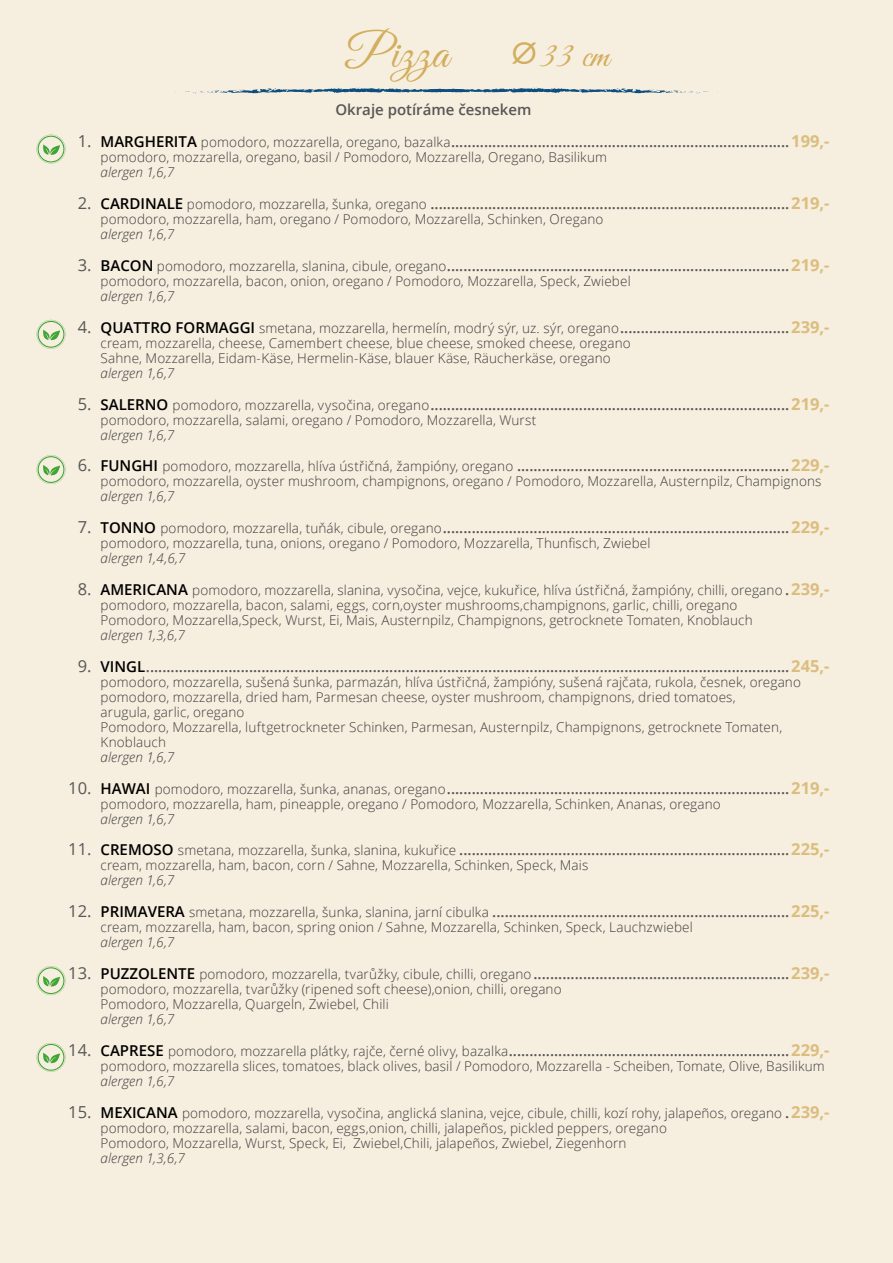
<style>
.page{position:relative;width:893px;height:1263px;background:#f6eedf}
.page>*{position:absolute;margin:0;border:0;box-sizing:border-box;transform-origin:0 0}
.t1{font:48px "Great Vibes";color:#d2ae5d}
.t2{font:36px "Great Vibes";color:#d2ae5d}
.t3{font:600 15px "Open Sans";color:#575756}
.t4{font:300 13.5px/15px "Open Sans";letter-spacing:.01em;color:#3c3c3b}
.t5{font:italic 300 13.5px "Open Sans";letter-spacing:.005em;color:#3c3c3b}
.s1{font-weight:400;font-size:16.5px}
.s2{color:#000}
.s3{font-weight:300;font-size:13.5px;color:#3c3c3b}
.s4{font-weight:700;font-size:16.5px;color:#dbbe7e}
.s5{font-weight:400;font-size:16.5px;color:#575756}
.s6{font-weight:600;font-size:15px;color:#000}
.s7{font-weight:600;font-size:15px;color:#575756}
</style>
<div class="page">
<svg style="left:185px;top:88px;width:523px;height:6px"></svg>
<svg style="left:37px;top:135px;width:28px;height:28px"></svg>
<svg style="left:37px;top:320px;width:28px;height:29px"></svg>
<svg style="left:37px;top:455px;width:28px;height:29px"></svg>
<svg style="left:37px;top:1043px;width:28px;height:29px"></svg>
<svg style="left:37px;top:966px;width:28px;height:29px"></svg>
<h1 class="t1" style="left:346px;top:27px;width:104px">Pizza</h1>
<h2 class="t2" style="left:509px;top:35px;width:102px">⌀33 cm</h2>
<p class="t3" style="left:335px;top:99px;width:198px">Okraje potíráme česnekem</p>
<p class="t3" style="left:78px;top:132px;width:753px"><span class="s1">1.</span> <span class="s2">MARGHERITA</span> <span class="s3">pomodoro, mozzarella, oregano, bazalka</span>..................................................................................<span class="s4">199,-</span></p>
<p class="t4" style="left:101px;top:150px;width:508px">pomodoro, mozzarella, oregano, basil / Pomodoro, Mozzarella, Oregano, Basilikum</p>
<p class="t5" style="left:101px;top:163px;width:75px">alergen 1,6,7</p>
<p class="t3" style="left:78px;top:193px;width:753px"><span class="s1">2.</span> <span class="s2">CARDINALE</span> <span class="s3">pomodoro, mozzarella, šunka, oregano</span> .......................................................................................<span class="s4">219,-</span></p>
<p class="t4" style="left:101px;top:211px;width:504px">pomodoro, mozzarella, ham, oregano / Pomodoro, Mozzarella, Schinken, Oregano</p>
<p class="t5" style="left:101px;top:225px;width:75px">alergen 1,6,7</p>
<p class="t3" style="left:78px;top:255px;width:753px"><span class="s1">3.</span> <span class="s2">BACON</span> <span class="s3">pomodoro, mozzarella, slanina, cibule, oregano</span>...................................................................................<span class="s4">219,-</span></p>
<p class="t4" style="left:101px;top:273px;width:532px">pomodoro, mozzarella, bacon, onion, oregano / Pomodoro, Mozzarella, Speck, Zwiebel</p>
<p class="t5" style="left:101px;top:287px;width:75px">alergen 1,6,7</p>
<p class="t4" style="left:101px;top:320px;width:731px;text-indent:-23px"><span class="s5">4.</span> <span class="s6">QUATTRO FORMAGGI</span> smetana, mozzarella, hermelín, modrý sýr, uz. sýr, oregano<span class="s7">.........................................</span><span class="s4">239,- </span>cream, mozzarella, cheese, Camembert cheese, blue cheese, smoked cheese, oregano<br>Sahne, Mozzarella, Eidam-Käse, Hermelin-Käse, blauer Käse, Räucherkäse, oregano</p>
<p class="t5" style="left:101px;top:363px;width:75px">alergen 1,6,7</p>
<p class="t3" style="left:78px;top:394px;width:753px"><span class="s1">5.</span> <span class="s2">SALERNO</span> <span class="s3">pomodoro, mozzarella, vysočina, oregano</span>.......................................................................................<span class="s4">219,-</span></p>
<p class="t4" style="left:101px;top:412px;width:437px">pomodoro, mozzarella, salami, oregano / Pomodoro, Mozzarella, Wurst</p>
<p class="t5" style="left:101px;top:425px;width:75px">alergen 1,6,7</p>
<p class="t3" style="left:78px;top:456px;width:753px"><span class="s1">6.</span> <span class="s2">FUNGHI</span> <span class="s3">pomodoro, mozzarella, hlíva ústřičná, žampióny, oregano</span> ..................................................................<span class="s4">229,-</span></p>
<p class="t4" style="left:101px;top:474px;width:722px">pomodoro, mozzarella, oyster mushroom, champignons, oregano / Pomodoro, Mozzarella, Austernpilz, Champignons</p>
<p class="t5" style="left:101px;top:487px;width:75px">alergen 1,6,7</p>
<p class="t3" style="left:78px;top:517px;width:753px"><span class="s1">7.</span> <span class="s2">TONNO</span> <span class="s3">pomodoro, mozzarella, tuňák, cibule, oregano</span>....................................................................................<span class="s4">229,-</span></p>
<p class="t4" style="left:101px;top:535px;width:551px">pomodoro, mozzarella, tuna, onions, oregano / Pomodoro, Mozzarella, Thunfisch, Zwiebel</p>
<p class="t5" style="left:101px;top:549px;width:86px">alergen 1,4,6,7</p>
<p class="t4" style="left:101px;top:582px;width:731px;text-indent:-23px"><span class="s5">8.</span> <span class="s6">AMERICANA</span> pomodoro, mozzarella, slanina, vysočina, vejce, kukuřice, hlíva ústřičná, žampióny, chilli, oregano <span class="s7">.</span><span class="s4">239,- </span>pomodoro, mozzarella, bacon, salami, eggs, corn,oyster mushrooms,champignons, garlic, chilli, oregano<br>Pomodoro, Mozzarella,Speck, Wurst, Ei, Mais, Austernpilz, Champignons, getrocknete Tomaten, Knoblauch</p>
<p class="t5" style="left:101px;top:626px;width:86px">alergen 1,3,6,7</p>
<p class="t3" style="left:78px;top:656px;width:753px"><span class="s1">9.</span> <span class="s2">VINGL</span>............................................................................................................................................................<span class="s4">245,-</span></p>
<p class="t4" style="left:101px;top:674px;width:702px">pomodoro, mozzarella, sušená šunka, parmazán, hlíva ústřičná, žampióny, sušená rajčata, rukola, česnek, oregano pomodoro, mozzarella, dried ham, Parmesan cheese, oyster mushroom, champignons, dried tomatoes,<br>arugula, garlic, oregano<br>Pomodoro, Mozzarella, luftgetrockneter Schinken, Parmesan, Austernpilz, Champignons, getrocknete Tomaten, Knoblauch</p>
<p class="t5" style="left:101px;top:747px;width:75px">alergen 1,6,7</p>
<p class="t3" style="left:68px;top:778px;width:763px"><span class="s1">10.</span> <span class="s2">HAWAI</span> <span class="s3">pomodoro, mozzarella, šunka, ananas, oregano</span>...................................................................................<span class="s4">219,-</span></p>
<p class="t4" style="left:101px;top:796px;width:622px">pomodoro, mozzarella, ham, pineapple, oregano / Pomodoro, Mozzarella, Schinken, Ananas, oregano</p>
<p class="t5" style="left:101px;top:809px;width:75px">alergen 1,6,7</p>
<p class="t3" style="left:68px;top:840px;width:763px"><span class="s1">11.</span> <span class="s2">CREMOSO</span> <span class="s3">smetana, mozzarella, šunka, slanina, kukuřice</span> ................................................................................<span class="s4">225,-</span></p>
<p class="t4" style="left:101px;top:858px;width:489px">cream, mozzarella, ham, bacon, corn / Sahne, Mozzarella, Schinken, Speck, Mais</p>
<p class="t5" style="left:101px;top:871px;width:75px">alergen 1,6,7</p>
<p class="t3" style="left:68px;top:901px;width:763px"><span class="s1">12.</span> <span class="s2">PRIMAVERA</span> <span class="s3">smetana, mozzarella, šunka, slanina, jarní cibulka</span> ........................................................................<span class="s4">225,-</span></p>
<p class="t4" style="left:101px;top:919px;width:594px">cream, mozzarella, ham, bacon, spring onion / Sahne, Mozzarella, Schinken, Speck, Lauchzwiebel</p>
<p class="t5" style="left:101px;top:933px;width:75px">alergen 1,6,7</p>
<p class="t3" style="left:68px;top:963px;width:763px"><span class="s1">13.</span> <span class="s2">PUZZOLENTE</span> <span class="s3">pomodoro, mozzarella, tvarůžky, cibule, chilli, oregano</span> ..............................................................<span class="s4">239,-</span></p>
<p class="t4" style="left:101px;top:981px;width:463px">pomodoro, mozzarella, tvarůžky (ripened soft cheese),onion, chilli, oregano<br>Pomodoro, Mozzarella, Quargeln, Zwiebel, Chili</p>
<p class="t5" style="left:101px;top:1010px;width:75px">alergen 1,6,7</p>
<p class="t3" style="left:68px;top:1040px;width:763px"><span class="s1">14.</span> <span class="s2">CAPRESE</span> <span class="s3">pomodoro, mozzarella plátky, rajče, černé olivy, bazalka</span>....................................................................<span class="s4">229,-</span></p>
<p class="t4" style="left:101px;top:1058px;width:726px">pomodoro, mozzarella slices, tomatoes, black olives, basil / Pomodoro, Mozzarella - Scheiben, Tomate, Olive, Basilikum</p>
<p class="t5" style="left:101px;top:1071px;width:75px">alergen 1,6,7</p>
<p class="t4" style="left:101px;top:1105px;width:731px;text-indent:-32px"><span class="s5">15.</span> <span class="s6">MEXICANA</span> pomodoro, mozzarella, vysočina, anglická slanina, vejce, cibule, chilli, kozí rohy, jalapeños, oregano <span class="s7">.</span><span class="s4">239,- </span>pomodoro, mozzarella, salami, bacon, eggs,onion, chilli, jalapeños, pickled peppers, oregano<br>Pomodoro, Mozzarella, Wurst, Speck, Ei, Zwiebel,Chili, jalapeños, Zwiebel, Ziegenhorn</p>
<p class="t5" style="left:101px;top:1148px;width:86px">alergen 1,3,6,7</p>
</div>
